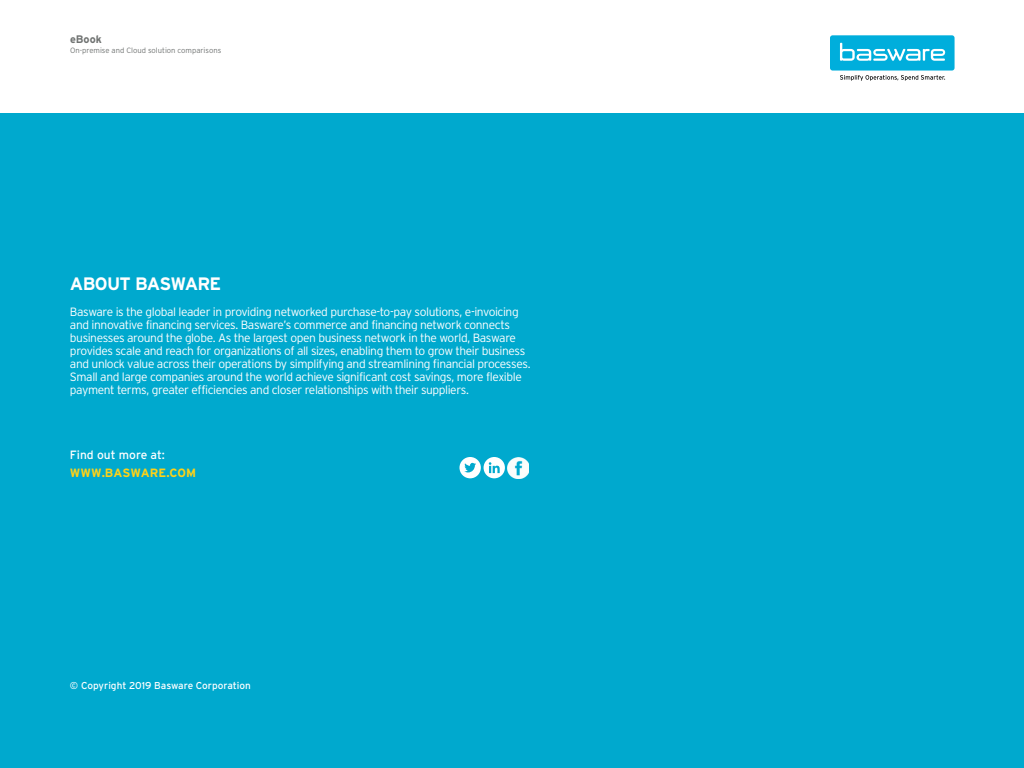
<style>
.page{position:relative;width:1024px;height:768px;background:#fff}
.page>*{position:absolute;margin:0;border:0;box-sizing:border-box;transform-origin:0 0}
.t1{font:700 18px "Interstate";letter-spacing:-.045em;color:#fff}
.t2{font:300 12px/13px "Interstate";letter-spacing:-.035em;color:#fff}
.t3{font:700 12px "Interstate";color:#ffd218}
.t4{font:12px "Interstate";color:#fff}
.t5{font:700 10.9px "Interstate";color:#707372}
.t6{font:10px "Interstate";color:#fff}
.t7{font:300 7.7px "Interstate";color:#707372}
</style>
<div class="page">
<div style="left:830px;top:35px;width:125px;height:36px;background:#00aedc;border-radius:3px"></div>
<svg style="left:840px;top:43px;width:105px;height:18px"></svg>
<svg style="left:840px;top:75px;width:105px;height:6px"></svg>
<div style="left:0;top:113px;width:1024px;height:655px;background:#00a9ce"></div>
<div style="left:459px;top:457px;width:22px;height:21px;background:#fff;border-radius:50%"></div>
<svg style="left:464px;top:463px;width:12px;height:9px"></svg>
<div style="left:484px;top:457px;width:21px;height:21px;background:#fff;border-radius:50%"></div>
<svg style="left:489px;top:462px;width:11px;height:11px"></svg>
<img style="left:508px;top:457px;width:21px;height:21px">
<p class="t5" style="left:70px;top:33px;width:33px">EBOOK</p>
<p class="t7" style="left:70px;top:46px;width:153px">On-premise and Cloud solution comparisons</p>
<h1 class="t1" style="left:70px;top:273px;width:153px">ABOUT BASWARE</h1>
<p class="t2" style="left:70px;top:305px;width:462px">Basware is the global leader in providing networked purchase-to-pay solutions, e-invoicing and innovative financing services. Basware’s commerce and financing network connects businesses around the globe. As the largest open business network in the world, Basware provides scale and reach for organizations of all sizes, enabling them to grow their business and unlock value across their operations by simplifying and streamlining financial processes.<br>Small and large companies around the world achieve significant cost savings, more flexible payment terms, greater efficiencies and closer relationships with their suppliers.</p>
<p class="t4" style="left:70px;top:447px;width:97px">Find out more at:</p>
<p class="t3" style="left:70px;top:466px;width:12px">WWW</p>
<p class="t3" style="left:102px;top:466px;width:13px">.BASWARE</p>
<p class="t3" style="left:166px;top:466px;width:13px">.COM</p>
<p class="t6" style="left:70px;top:679px;width:182px">© Copyright 2019 Basware Corporation</p>
</div>
